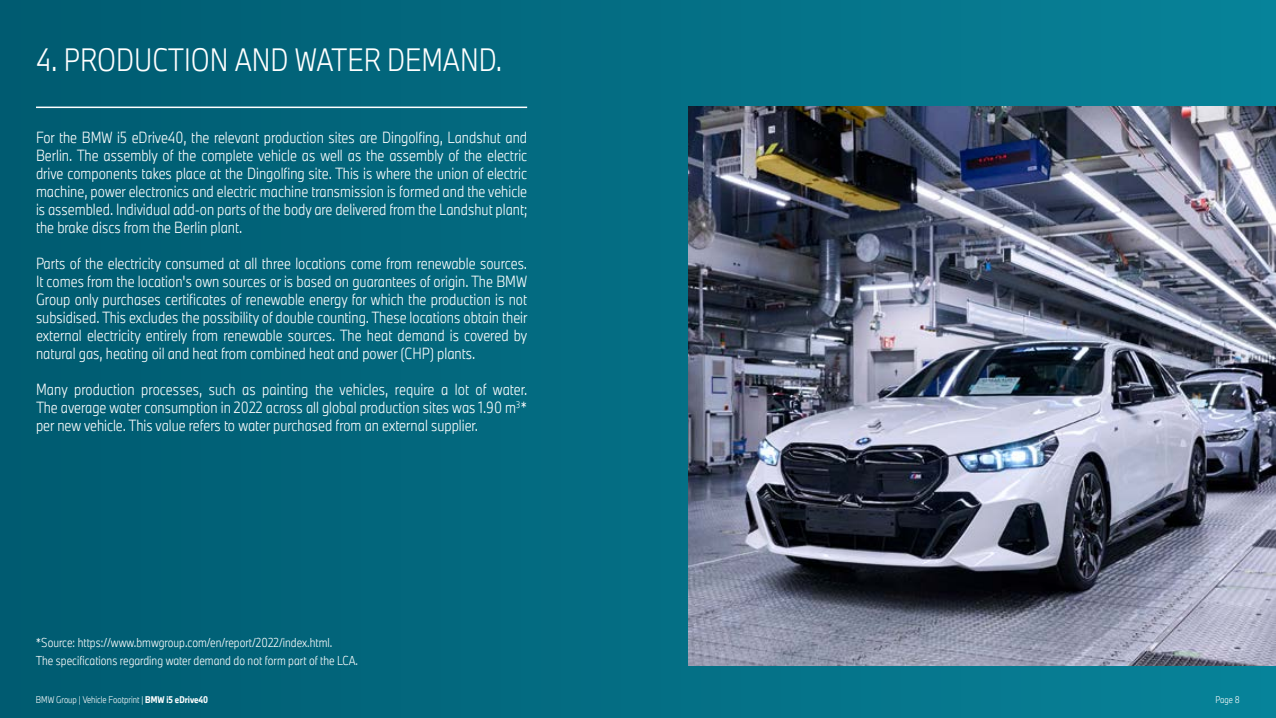
<style>
.page{position:relative;width:1276px;height:718px;background:#fff}
.page>*{position:absolute;margin:0;border:0;box-sizing:border-box;transform-origin:0 0}
.t1{font:300 30px "BMW Group TN Condensed Pro";color:#fff}
.t2{font:300 15px/18px "BMW Group TN Condensed Pro";color:#fff;text-align:justify}
.t3{font:300 12px/18px "BMW Group TN Condensed Pro";color:#fff}
.t4{font:300 9px "BMW Group TN Condensed Pro";color:#fff}
.s1{font-weight:700}
</style>
<div class="page">
<div style="left:0;top:0;width:1276px;height:718px;background:linear-gradient(to right,#005a70,#088399)"></div>
<img style="left:688px;top:106px;width:588px;height:559px">
<hr style="left:36px;top:106px;width:491px;height:2px;background:#fff">
<h1 class="t1" style="left:36px;top:38px;width:468px">4. PRODUCTION AND WATER DEMAND.</h1>
<p class="t2" style="left:36px;top:127px;width:493px">For the BMW i5 eDrive40, the relevant production sites are Dingolfing, Landshut and Berlin. The assembly of the complete vehicle as well as the assembly of the electric drive components takes place at the Dingolfing site. This is where the union of electric machine, power electronics and electric machine transmission is formed and the vehicle is assembled. Individual add-on parts of the body are delivered from the Landshut plant; the brake discs from the Berlin plant.</p>
<p class="t2" style="left:36px;top:253px;width:493px">Parts of the electricity consumed at all three locations come from renewable sources.<br>It comes from the location's own sources or is based on guarantees of origin. The BMW Group only purchases certificates of renewable energy for which the production is not subsidised. This excludes the possibility of double counting. These locations obtain their external electricity entirely from renewable sources. The heat demand is covered by natural gas, heating oil and heat from combined heat and power (CHP) plants.</p>
<p class="t2" style="left:36px;top:379px;width:493px">Many production processes, such as painting the vehicles, require a lot of water.<br>The average water consumption in 2022 across all global production sites was 1.90 m<sup>3</sup>* per new vehicle. This value refers to water purchased from an external supplier.</p>
<p class="t3" style="left:36px;top:633px;width:324px">*Source: https://www.bmwgroup.com/en/report/2022/index.html.<br>The specifications regarding water demand do not form part of the LCA.</p>
<p class="t4" style="left:36px;top:693px;width:174px">BMW Group | Vehicle Footprint | <span class="s1">BMW i5 eDrive40</span></p>
<p class="t4" style="left:1215px;top:693px;width:26px">Page 8</p>
</div>
